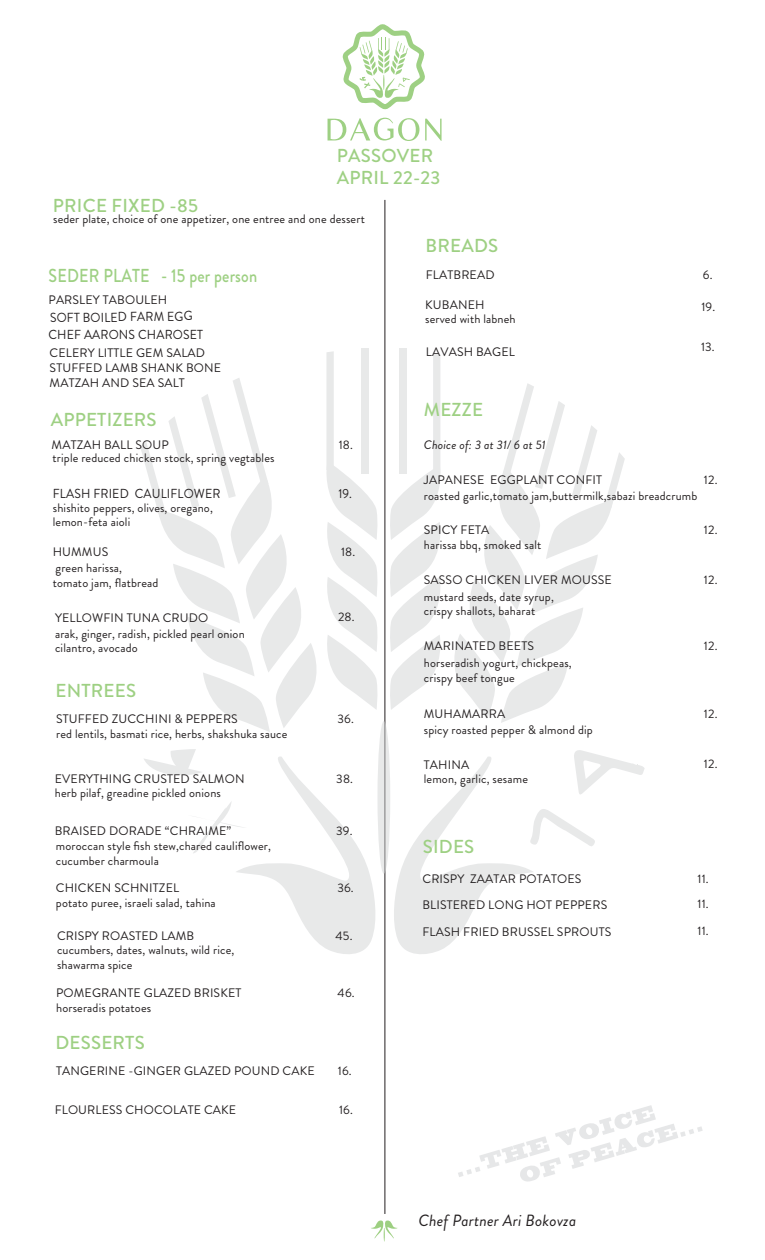
<style>
.page{position:relative;width:765px;height:1260px;background:#fff}
.page>*{position:absolute;margin:0;border:0;box-sizing:border-box;transform-origin:0 0}
.t1{font:500 18.75px/22.5px "Brandon Grotesque";letter-spacing:.01em;color:#9ed083}
.t2{font:500 18.75px "Brandon Grotesque";letter-spacing:.01em;color:#9ed083;scale:.86 1}
.t3{font:italic 16.25px "Brandon Grotesque";letter-spacing:.01em;color:#231f20}
.t4{font:13.12px "Brandon Grotesque";letter-spacing:.01em;color:#231f20;scale:.94 1}
.t5{font:12.38px/14.8px "Brandon Grotesque";letter-spacing:.01em;color:#231f20}
.t6{font:italic 12.38px "Brandon Grotesque";letter-spacing:.01em;color:#231f20}
</style>
<div class="page">
<hr style="left:385px;top:200px;width:1px;height:1014px;background:#231f20">
<div style="left:361px;top:348px;width:8px;height:125px;background:#e8e9e9"></div>
<div style="left:399px;top:348px;width:7px;height:125px;background:#e8e9e9"></div>
<svg style="left:390px;top:353px;width:51px;height:357px"></svg>
<svg style="left:454px;top:383px;width:171px;height:340px"></svg>
<svg style="left:140px;top:351px;width:238px;height:381px"></svg>
<svg style="left:394px;top:750px;width:251px;height:204px"></svg>
<svg style="left:377px;top:721px;width:13px;height:153px"></svg>
<svg style="left:144px;top:749px;width:235px;height:205px"></svg>
<svg style="left:458px;top:1105px;width:245px;height:77px"></svg>
<svg style="left:342px;top:24px;width:83px;height:86px"></svg>
<svg style="left:328px;top:118px;width:91px;height:23px"></svg>
<svg style="left:425px;top:119px;width:17px;height:22px"></svg>
<svg style="left:371px;top:1220px;width:27px;height:22px"></svg>
<h1 class="t1" style="left:337px;top:145px;width:105px">PASSOVER<br>APRIL 22-23</h1>
<h1 class="t1" style="left:53px;top:195px;width:146px">PRICE FIXED -85</h1>
<p class="t5" style="left:53px;top:211px;width:313px">seder plate, choice of one appetizer, one entree and one dessert</p>
<h1 class="t2" style="left:49px;top:263px;width:244px">SEDER PLATE - 15 per person</h1>
<p class="t5" style="left:49px;top:292px;width:120px">PARSLEY TABOULEH</p>
<p class="t4" style="left:48px;top:325px;width:166px">CHEF AARONS CHAROSET</p>
<p class="t4" style="left:50px;top:309px;width:153px;rotate:-1deg">SOFT BOILED FARM EGG</p>
<p class="t5" style="left:50px;top:346px;width:173px">CELERY LITTLE GEM SALAD<br>STUFFED LAMB SHANK BONE<br>MATZAH AND SEA SALT</p>
<h1 class="t1" style="left:51px;top:408px;width:107px">APPETIZERS</h1>
<p class="t5" style="left:52px;top:438px;width:119px">MATZAH BALL SOUP</p>
<p class="t5" style="left:339px;top:438px;width:16px">18.</p>
<p class="t5" style="left:53px;top:451px;width:224px">triple reduced chicken stock, spring vegtables</p>
<p class="t4" style="left:53px;top:485px;width:180px">FLASH FRIED CAULIFLOWER</p>
<p class="t4" style="left:338px;top:485px;width:16px">19.</p>
<p class="t5" style="left:53px;top:500px;width:162px">shishito peppers, olives, oregano, lemon-feta aioli</p>
<p class="t5" style="left:53px;top:545px;width:57px">HUMMUS</p>
<p class="t5" style="left:341px;top:545px;width:16px">18.</p>
<p class="t5" style="left:53px;top:561px;width:107px">green harissa,<br>tomato jam, flatbread</p>
<p class="t5" style="left:55px;top:610px;width:191px;line-height:15.2px">YELLOWFIN TUNA CRUDO<br>arak, ginger, radish, pickled pearl onion cilantro, avocado</p>
<p class="t5" style="left:338px;top:610px;width:18px">28.</p>
<h1 class="t1" style="left:55px;top:680px;width:82px">ENTREES</h1>
<p class="t5" style="left:56px;top:712px;width:183px">STUFFED ZUCCHINI &amp; PEPPERS</p>
<p class="t5" style="left:338px;top:712px;width:18px">36.</p>
<p class="t5" style="left:56px;top:726px;width:233px">red lentils, basmati rice, herbs, shakshuka sauce</p>
<p class="t5" style="left:55px;top:771px;width:191px">EVERYTHING CRUSTED SALMON</p>
<p class="t5" style="left:336px;top:771px;width:18px">38.</p>
<p class="t5" style="left:55px;top:786px;width:168px">herb pilaf, greadine pickled onions</p>
<p class="t5" style="left:55px;top:824px;width:178px">BRAISED DORADE “CHRAIME”</p>
<p class="t5" style="left:336px;top:824px;width:18px">39.</p>
<p class="t5" style="left:56px;top:838px;width:217px">moroccan style fish stew,chared cauliflower, cucumber charmoula</p>
<p class="t5" style="left:56px;top:880px;width:125px">CHICKEN SCHNITZEL</p>
<p class="t5" style="left:337px;top:880px;width:18px">36.</p>
<p class="t5" style="left:56px;top:895px;width:161px">potato puree, israeli salad, tahina</p>
<p class="t5" style="left:57px;top:928px;width:139px">CRISPY ROASTED LAMB</p>
<p class="t5" style="left:336px;top:928px;width:18px">45.</p>
<p class="t5" style="left:57px;top:943px;width:179px">cucumbers, dates, walnuts, wild rice, shawarma spice</p>
<p class="t5" style="left:56px;top:985px;width:187px">POMEGRANTE GLAZED BRISKET</p>
<p class="t5" style="left:338px;top:985px;width:18px">46.</p>
<p class="t5" style="left:56px;top:1000px;width:97px">horseradis potatoes</p>
<h1 class="t1" style="left:55px;top:1031px;width:91px">DESSERTS</h1>
<p class="t5" style="left:56px;top:1063px;width:260px">TANGERINE -GINGER GLAZED POUND CAKE</p>
<p class="t5" style="left:338px;top:1063px;width:15px">16.</p>
<p class="t5" style="left:55px;top:1103px;width:183px">FLOURLESS CHOCOLATE CAKE</p>
<p class="t5" style="left:339px;top:1103px;width:15px">16.</p>
<h1 class="t1" style="left:426px;top:235px;width:74px">BREADS</h1>
<p class="t5" style="left:426px;top:268px;width:70px">FLATBREAD</p>
<p class="t5" style="left:425px;top:297px;width:92px">KUBANEH served with labneh</p>
<p class="t5" style="left:426px;top:344px;width:91px">LAVASH BAGEL</p>
<h1 class="t1" style="left:424px;top:399px;width:61px">MEZZE</h1>
<p class="t6" style="left:424px;top:436px;width:123px">Choice of: 3 at 31/ 6 at 51</p>
<p class="t5" style="left:703px;top:267px;width:11px">6.</p>
<p class="t5" style="left:701px;top:300px;width:15px">19.</p>
<p class="t5" style="left:701px;top:339px;width:15px">13.</p>
<p class="t5" style="left:424px;top:472px;width:275px;line-height:15.6px">JAPANESE EGGPLANT CONFIT<br>roasted garlic,tomato jam,buttermilk,sabazi breadcrumb</p>
<p class="t5" style="left:424px;top:522px;width:119px;line-height:15.6px">SPICY FETA<br>harissa bbq, smoked salt</p>
<p class="t5" style="left:424px;top:572px;width:189px;line-height:16.9px">SASSO CHICKEN LIVER MOUSSE mustard seeds, date syrup,</p>
<p class="t5" style="left:424px;top:604px;width:113px">crispy shallots, baharat</p>
<p class="t5" style="left:424px;top:638px;width:149px;line-height:16.9px">MARINATED BEETS horseradish yogurt, chickpeas,</p>
<p class="t5" style="left:424px;top:670px;width:92px">crispy beef tongue</p>
<p class="t5" style="left:424px;top:706px;width:171px;line-height:15.6px">MUHAMARRA<br>spicy roasted pepper &amp; almond dip</p>
<p class="t5" style="left:704px;top:473px;width:15px">12.</p>
<p class="t5" style="left:704px;top:522px;width:15px">12.</p>
<p class="t5" style="left:704px;top:573px;width:15px">12.</p>
<p class="t5" style="left:704px;top:639px;width:15px">12.</p>
<p class="t5" style="left:704px;top:706px;width:15px">12.</p>
<p class="t5" style="left:424px;top:757px;width:106px">TAHINA<br>lemon, garlic, sesame</p>
<p class="t5" style="left:704px;top:756px;width:15px">12.</p>
<h1 class="t1" style="left:423px;top:835px;width:53px">SIDES</h1>
<p class="t5" style="left:422px;top:866px;width:190px;line-height:26.2px">CRISPY ZAATAR POTATOES<br>BLISTERED LONG HOT PEPPERS<br>FLASH FRIED BRUSSEL SPROUTS</p>
<p class="t5" style="left:698px;top:871px;width:13px">11.</p>
<p class="t5" style="left:698px;top:897px;width:13px">11.</p>
<p class="t5" style="left:698px;top:924px;width:13px">11.</p>
<h2 class="t3" style="left:418px;top:1209px;width:159px">Chef Partner Ari Bokovza</h2>
</div>
